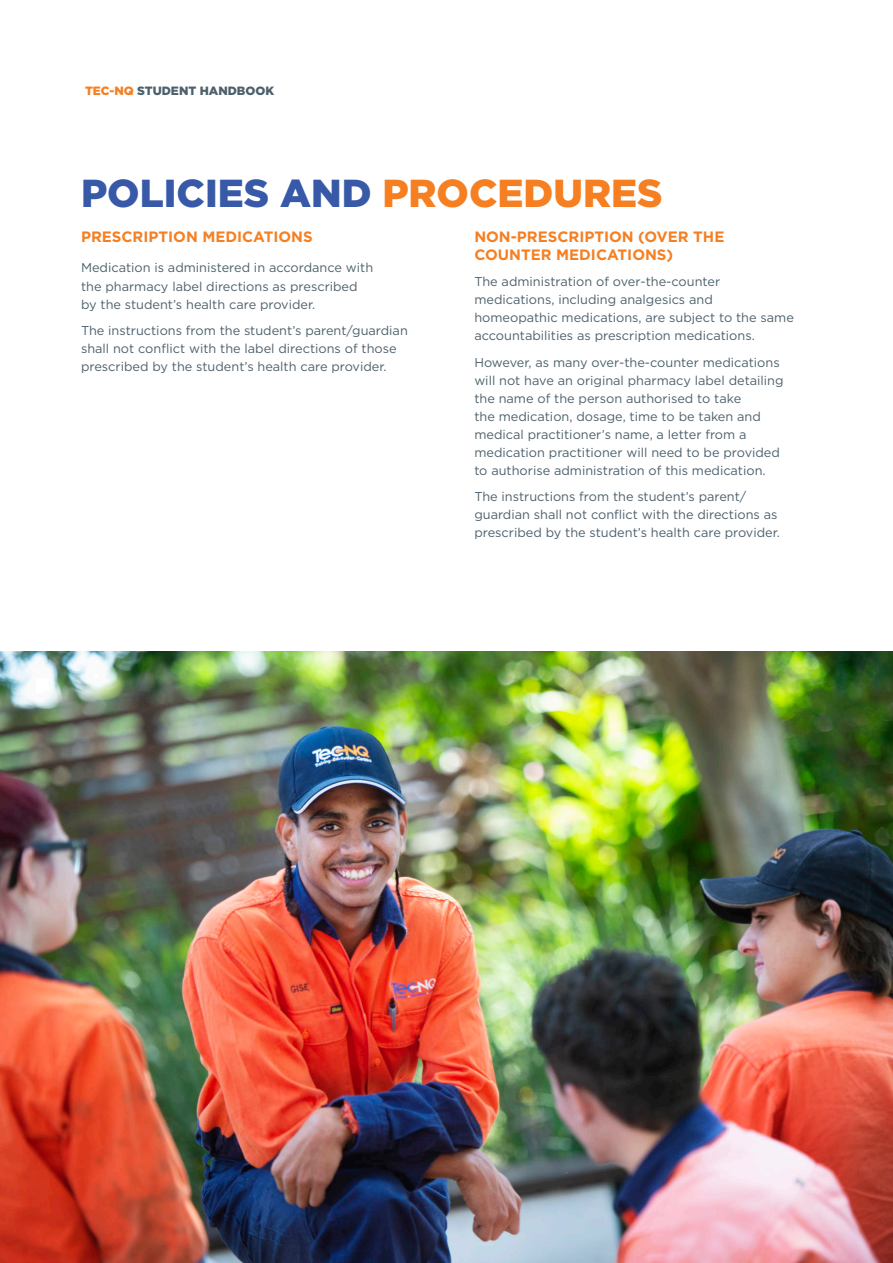
<style>
.page{position:relative;width:893px;height:1263px;background:#fff}
.page>*{position:absolute;margin:0;border:0;box-sizing:border-box;transform-origin:0 0}
.Heading_1{font:900 39px "Gotham";color:#3759a7}
.Body_Copy{font:700 15px/18px "Gotham";color:#f57f21}
.Bullets{font:700 15px "Gotham";color:#f57f21}
.Body_Copy-2{font:12.75px/18px "Gotham";color:#4d606c}
.t1{font:900 12px "Gotham";color:#4d606c}
.s1{color:#f57f21}
</style>
<div class="page">
<img style="left:0;top:652px;width:893px;height:611px">
<p class="t1" style="left:85px;top:82px;width:191px"><span class="s1">TEC-NQ</span> STUDENT HANDBOOK</p>
<p class="Heading_1" style="left:81px;top:166px;width:583px">POLICIES AND <span class="s1">PROCEDURES</span></p>
<p class="Bullets" style="left:81px;top:226px;width:233px">PRESCRIPTION MEDICATIONS</p>
<p class="Body_Copy-2" style="left:81px;top:259px;width:294px">Medication is administered in accordance with the pharmacy label directions as prescribed by the student’s health care provider.</p>
<p class="Body_Copy-2" style="left:81px;top:321px;width:328px">The instructions from the student’s parent/guardian shall not conflict with the label directions of those prescribed by the student’s health care provider.</p>
<p class="Body_Copy" style="left:474px;top:227px;width:252px">NON-PRESCRIPTION (OVER THE<br>COUNTER MEDICATIONS)</p>
<p class="Body_Copy-2" style="left:474px;top:272px;width:321px">The administration of over-the-counter medications, including analgesics and homeopathic medications, are subject to the same accountabilities as prescription medications.</p>
<p class="Body_Copy-2" style="left:474px;top:353px;width:311px">However, as many over-the-counter medications will not have an original pharmacy label detailing the name of the person authorised to take<br>the medication, dosage, time to be taken and medical practitioner’s name, a letter from a medication practitioner will need to be provided to authorise administration of this medication.</p>
<p class="Body_Copy-2" style="left:474px;top:487px;width:307px">The instructions from the student’s parent/ guardian shall not conflict with the directions as prescribed by the student’s health care provider.</p>
</div>
